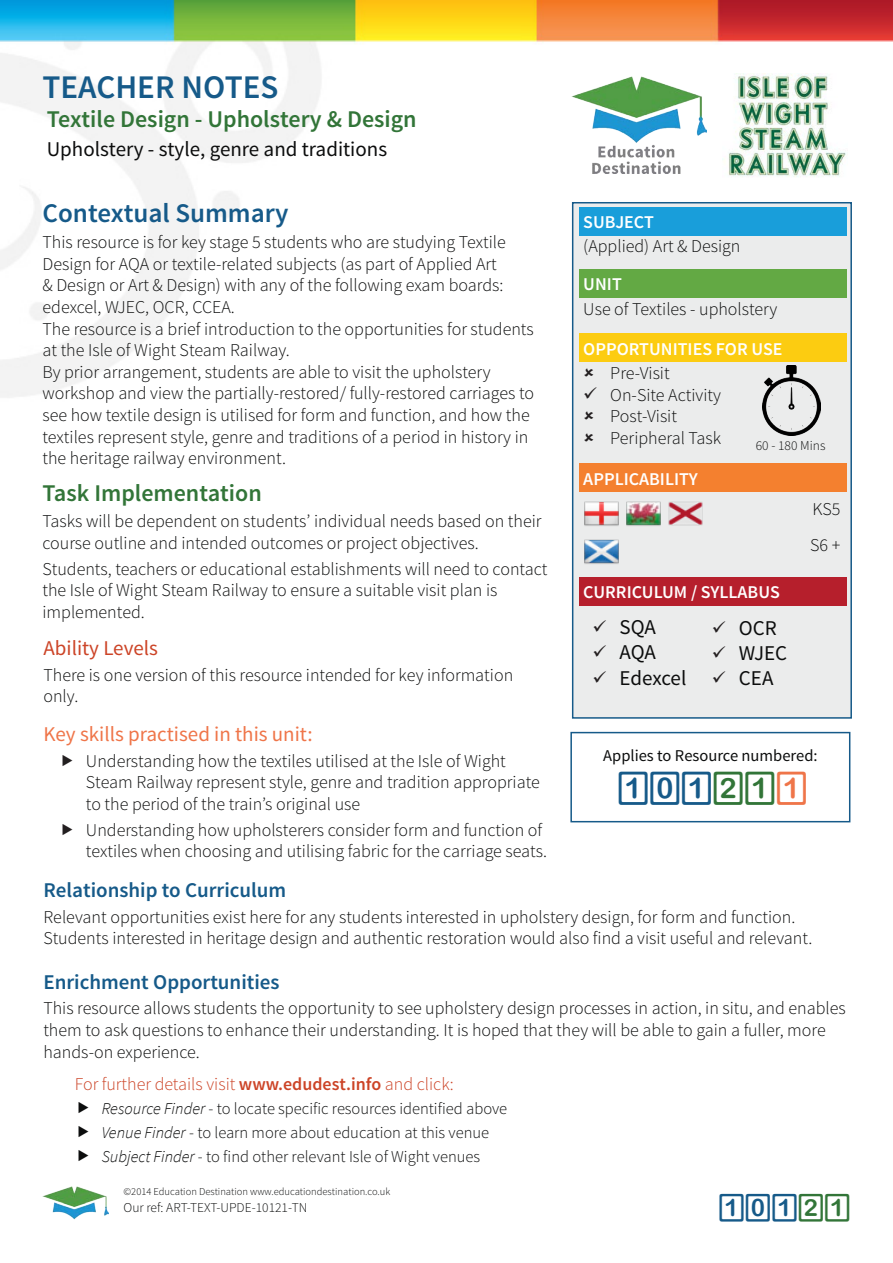
<style>
.page{position:relative;width:893px;height:1263px;background:#fff}
.page>*{position:absolute;margin:0;border:0;box-sizing:border-box;transform-origin:0 0}
.t1{font:36px "D3 Round Squarism";color:#165a89}
.t2{font:600 33px "Source Sans Pro";color:#165a89}
.t3{font:30px "D3 Round Squarism";color:#165a89}
.t4{font:600 27px "Source Sans Pro";color:#165a89}
.t5{font:600 24px "Source Sans Pro";color:#327538}
.t6{font:21px "Source Sans Pro";color:#0c0d0d}
.t7{font:600 21px "Source Sans Pro";color:#165a89}
.t8{font:21px "Source Sans Pro";color:#ef7549}
.t9{font:21px "Source Sans Pro";color:#cc4427}
.t10{font:300 18px/21.6px "Source Sans Pro";color:#0c0d0d}
.t11{font:600 18px "Source Sans Pro";color:#fff}
.t12{font:300 18px "Source Sans Pro";color:#cc4427}
.t13{font:300 16.5px "Source Sans Pro";color:#0c0d0d}
.t14{font:16.5px "Source Sans Pro";color:#0c0d0d}
.t15{font:300 13.5px "Source Sans Pro";color:#0c0d0d}
.t16{font:300 10.5px "Source Sans Pro";color:#0c0d0d}
.s1{color:#231f20}
.s2{color:#327538}
.s3{color:#ef7549}
.s4{font-weight:600}
.s5{font-style:italic}
</style>
<div class="page">
<img style="left:0;top:0;width:893px;height:1220px">
<img style="left:572px;top:77px;width:135px;height:97px">
<img style="left:723px;top:73px;width:125px;height:105px">
<img style="left:43px;top:1186px;width:66px;height:33px">
<div style="left:570px;top:732px;width:280px;height:90px;border:2px solid #165a89"></div>
<div style="left:572px;top:202px;width:280px;height:517px;background:#ebecec;border:2px solid #165a89"></div>
<div style="left:579px;top:207px;width:268px;height:29px;background:#199eda"></div>
<div style="left:579px;top:269px;width:268px;height:29px;background:#63a944"></div>
<div style="left:579px;top:333px;width:268px;height:29px;background:#fccc11"></div>
<div style="left:579px;top:463px;width:268px;height:29px;background:#f4802f"></div>
<div style="left:579px;top:577px;width:268px;height:28px;background:#b61f2c"></div>
<img style="left:584px;top:501px;width:35px;height:25px">
<img style="left:626px;top:501px;width:35px;height:25px">
<img style="left:668px;top:501px;width:35px;height:25px">
<img style="left:584px;top:539px;width:35px;height:25px">
<img style="left:763px;top:366px;width:58px;height:69px">
<svg style="left:63px;top:754px;width:10px;height:12px"></svg>
<svg style="left:63px;top:823px;width:10px;height:12px"></svg>
<svg style="left:79px;top:1102px;width:9px;height:11px"></svg>
<svg style="left:79px;top:1126px;width:9px;height:11px"></svg>
<svg style="left:79px;top:1150px;width:9px;height:11px"></svg>
<p class="t2" style="left:43px;top:66px;width:238px">TEACHER NOTES</p>
<p class="t5" style="left:47px;top:104px;width:371px">Textile Design - Upholstery &amp; Design</p>
<p class="t6" style="left:47px;top:136px;width:342px">Upholstery - style, genre and traditions</p>
<p class="t4" style="left:43px;top:196px;width:248px">Contextual Summary</p>
<p class="t10" style="left:43px;top:231px;width:465px">This resource is for key stage 5 students who are studying Textile Design for AQA or textile-related subjects (as part of Applied Art &amp; Design or Art &amp; Design) with any of the following exam boards: edexcel, WJEC, OCR, CCEA.</p>
<p class="t10" style="left:43px;top:318px;width:493px">The resource is a brief introduction to the opportunities for students at the Isle of Wight Steam Railway.</p>
<p class="t10" style="left:43px;top:361px;width:493px">By prior arrangement, students are able to visit the upholstery workshop and view the partially-restored/ fully-restored carriages to see how textile design is utilised for form and function, and how the textiles represent style, genre and traditions of a period in history in the heritage railway environment.</p>
<p class="t5" style="left:43px;top:478px;width:221px">Task Implementation</p>
<p class="t10" style="left:43px;top:510px;width:501px">Tasks will be dependent on students’ individual needs based on their course outline and intended outcomes or project objectives.</p>
<p class="t10" style="left:43px;top:558px;width:506px">Students, teachers or educational establishments will need to contact the Isle of Wight Steam Railway to ensure a suitable visit plan is implemented.</p>
<p class="t9" style="left:43px;top:635px;width:116px">Ability Levels</p>
<p class="t10" style="left:43px;top:664px;width:471px">There is one version of this resource intended for key information only.</p>
<p class="t8" style="left:43px;top:721px;width:271px">Key skills practised in this unit:</p>
<p class="t10" style="left:86px;top:750px;width:455px">Understanding how the textiles utilised at the Isle of Wight<br>Steam Railway represent style, genre and tradition appropriate to the period of the train’s original use</p>
<p class="t10" style="left:86px;top:819px;width:463px">Understanding how upholsterers consider form and function of textiles when choosing and utilising fabric for the carriage seats.</p>
<p class="t7" style="left:43px;top:876px;width:244px">Relationship to Curriculum</p>
<p class="t10" style="left:43px;top:906px;width:770px">Relevant opportunities exist here for any students interested in upholstery design, for form and function.<br>Students interested in heritage design and authentic restoration would also find a visit useful and relevant.</p>
<p class="t11" style="left:583px;top:211px;width:72px">SUBJECT</p>
<p class="t10" style="left:583px;top:236px;width:159px">(Applied) Art &amp; Design</p>
<p class="t11" style="left:583px;top:273px;width:40px">UNIT</p>
<p class="t10" style="left:583px;top:298px;width:196px">Use of Textiles - upholstery</p>
<p class="t11" style="left:583px;top:337px;width:201px">OPPORTUNITIES FOR USE</p>
<p class="t10" style="left:610px;top:363px;width:61px">Pre-Visit</p>
<p class="t10" style="left:583px;top:384px;width:139px"><span class="s1">✓</span> On-Site Activity</p>
<p class="t10" style="left:610px;top:406px;width:68px">Post-Visit</p>
<p class="t10" style="left:610px;top:427px;width:112px">Peripheral Task</p>
<p class="t15" style="left:756px;top:437px;width:71px">60 - 180 Mins</p>
<p class="t11" style="left:583px;top:467px;width:116px">APPLICABILITY</p>
<p class="t10" style="left:812px;top:498px;width:29px">KS5</p>
<p class="t10" style="left:810px;top:534px;width:32px">S6 +</p>
<p class="t11" style="left:583px;top:580px;width:198px">CURRICULUM / SYLLABUS</p>
<p class="t6" style="left:592px;top:614px;width:65px"><span class="s1">✓</span> SQA</p>
<p class="t6" style="left:592px;top:639px;width:65px"><span class="s1">✓</span> AQA</p>
<p class="t6" style="left:592px;top:665px;width:95px"><span class="s1">✓</span> Edexcel</p>
<p class="t6" style="left:712px;top:615px;width:67px"><span class="s1">✓</span> OCR</p>
<p class="t6" style="left:712px;top:640px;width:77px"><span class="s1">✓</span> WJEC</p>
<p class="t6" style="left:712px;top:665px;width:63px"><span class="s1">✓</span> CEA</p>
<p class="t14" style="left:603px;top:745px;width:216px">Applies to Resource numbered:</p>
<p class="t1" style="left:618px;top:770px;width:191px">101<span class="s2">21</span><span class="s3">1</span></p>
<p class="t7" style="left:43px;top:968px;width:238px">Enrichment Opportunities</p>
<p class="t10" style="left:43px;top:998px;width:804px">This resource allows students the opportunity to see upholstery design processes in action, in situ, and enables them to ask questions to enhance their understanding. It is hoped that they will be able to gain a fuller, more hands-on experience.</p>
<p class="t12" style="left:75px;top:1073px;width:380px">For further details visit <span class="s4">www.edudest.info</span> and click:</p>
<p class="t13" style="left:102px;top:1098px;width:407px"><span class="s5">Resource Finder</span> - to locate specific resources identified above</p>
<p class="t13" style="left:102px;top:1122px;width:389px"><span class="s5">Venue Finder</span> - to learn more about education at this venue</p>
<p class="t13" style="left:102px;top:1147px;width:380px"><span class="s5">Subject Finder</span> - to find other relevant Isle of Wight venues</p>
<p class="t16" style="left:124px;top:1185px;width:268px">©2014 Education Destination www.educationdestination.co.uk</p>
<p class="t15" style="left:124px;top:1199px;width:185px">Our ref: ART-TEXT-UPDE-10121-TN</p>
<p class="t3" style="left:719px;top:1193px;width:133px">101<span class="s2">21</span></p>
</div>
